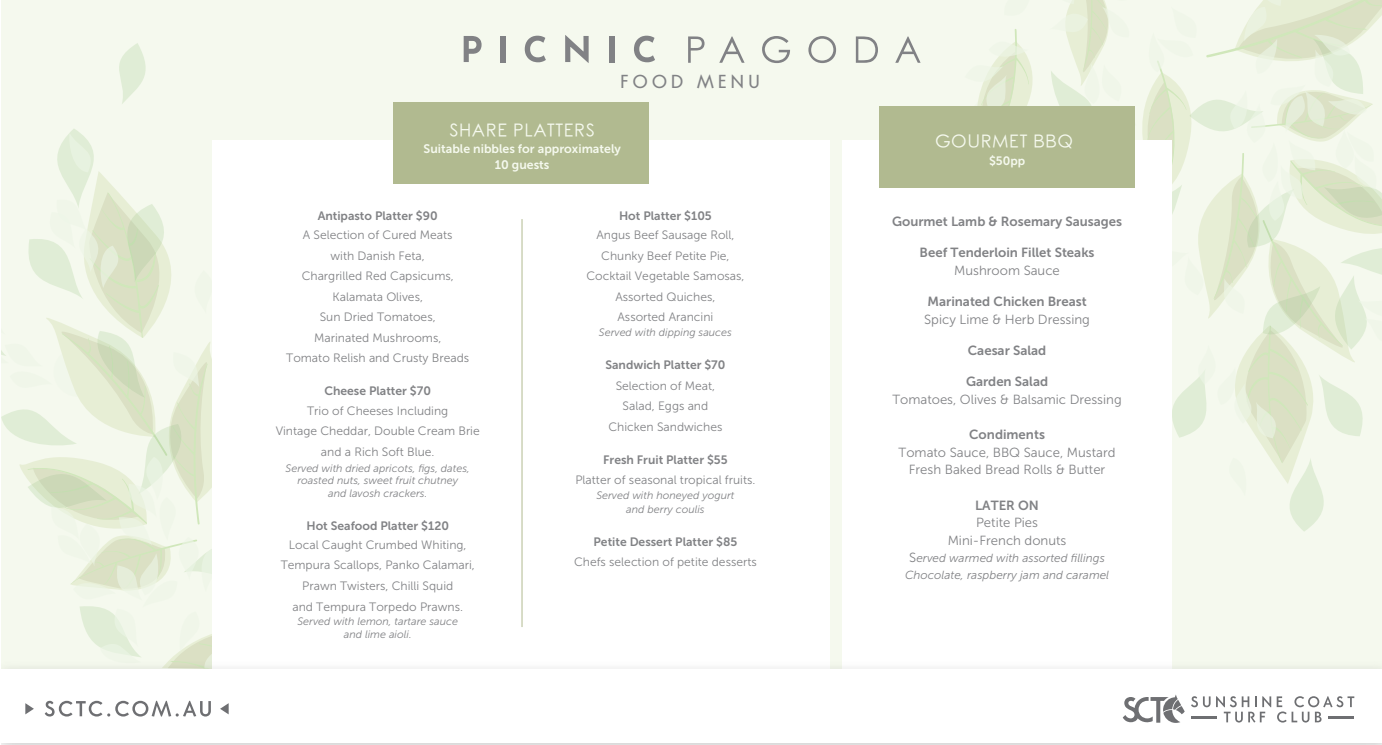
<style>
.page{position:relative;width:1382px;height:745px;background:#fff}
.page>*{position:absolute;margin:0;border:0;box-sizing:border-box;transform-origin:0 0}
.t1{font:18.75px "Core Sans G";letter-spacing:.2em;color:#818285}
.t2{font:17.75px "Rounded Elegance";letter-spacing:.035em;color:#f5f9ee}
.t3{font:13.25px/17.6px "Museo Sans 300";color:#818285;text-align:center}
.t4{font:13.25px "Museo Sans 700";color:#818285}
.t5{font:12.38px/15px "Museo Sans 700";color:#f5f9ee;text-align:center}
.t6{font:12.12px/20.5px "Museo Sans 300";color:#818285;text-align:center}
.t7{font:12.12px "Museo Sans 700";color:#818285}
.t8{font:12.12px "Museo Sans 700";color:#f5f9ee}
.t9{font:italic 11.75px/16.1px "Museo Sans 300";color:#818285;text-align:center}
.t10{font:italic 10.75px/12.4px "Museo Sans 300";color:#818285;text-align:center}
.s1{font-style:normal;font-size:13.25px}
</style>
<div class="page">
<div style="left:1px;top:0;width:1381px;height:742px;background:#f5f9ee"></div>
<svg style="left:977px;top:0;width:405px;height:531px"></svg>
<svg style="left:119px;top:43px;width:27px;height:61px"></svg>
<svg style="left:1px;top:129px;width:211px;height:524px"></svg>
<div style="left:842px;top:140px;width:330px;height:603px;background:#fff"></div>
<div style="left:880px;top:106px;width:255px;height:81px;background:#b1ba90"></div>
<div style="left:212px;top:140px;width:618px;height:603px;background:#fff"></div>
<div style="left:393px;top:103px;width:255px;height:81px;background:#b1ba90"></div>
<hr style="left:522px;top:219px;width:1px;height:407px;background:#b1ba90">
<img style="left:10px;top:653px;width:1367px;height:16px">
<div style="left:1px;top:669px;width:1381px;height:73px;background:#fff"></div>
<svg style="left:1191px;top:696px;width:19px;height:10px"></svg>
<svg style="left:1216px;top:696px;width:55px;height:26px"></svg>
<svg style="left:1277px;top:696px;width:77px;height:26px"></svg>
<svg style="left:1123px;top:694px;width:62px;height:28px"></svg>
<hr style="left:1191px;top:715px;width:25px;height:2px;background:#6e6f72">
<hr style="left:1329px;top:715px;width:25px;height:2px;background:#6e6f72">
<svg style="left:45px;top:700px;width:166px;height:16px"></svg>
<svg style="left:25px;top:703px;width:9px;height:11px"></svg>
<svg style="left:220px;top:703px;width:9px;height:11px"></svg>
<svg style="left:464px;top:36px;width:18px;height:26px"></svg>
<div style="left:500px;top:36px;width:5px;height:26px;background:#818285"></div>
<svg style="left:525px;top:36px;width:21px;height:26px"></svg>
<svg style="left:565px;top:35px;width:24px;height:28px"></svg>
<div style="left:609px;top:36px;width:6px;height:26px;background:#818285"></div>
<svg style="left:634px;top:36px;width:21px;height:26px"></svg>
<svg style="left:688px;top:36px;width:16px;height:27px"></svg>
<svg style="left:719px;top:36px;width:26px;height:27px"></svg>
<svg style="left:762px;top:36px;width:28px;height:27px"></svg>
<svg style="left:808px;top:36px;width:28px;height:27px"></svg>
<svg style="left:856px;top:36px;width:22px;height:27px"></svg>
<svg style="left:895px;top:36px;width:26px;height:27px"></svg>
<h1 class="t1" style="left:620px;top:70px;width:141px">FOOD MENU</h1>
<h2 class="t2" style="left:450px;top:120px;width:147px">SHARE PLATTERS</h2>
<p class="t5" style="left:423px;top:141px;width:199px">Suitable nibbles for approximately<br>10 guests</p>
<p class="t7" style="left:318px;top:209px;width:122px">Antipasto Platter $90</p>
<p class="t6" style="left:286px;top:224px;width:184px">A Selection of Cured Meats<br>with Danish Feta,<br>Chargrilled Red Capsicums,<br>Kalamata Olives,<br>Sun Dried Tomatoes,<br>Marinated Mushrooms,<br>Tomato Relish and Crusty Breads</p>
<p class="t7" style="left:324px;top:384px;width:108px">Cheese Platter $70</p>
<p class="t6" style="left:276px;top:400px;width:206px">Trio of Cheeses Including<br>Vintage Cheddar, Double Cream Brie and a Rich Soft Blue.</p>
<p class="t10" style="left:286px;top:462px;width:186px">Served with dried apricots, figs, dates, roasted nuts, sweet fruit chutney<br>and lavosh crackers.</p>
<p class="t7" style="left:306px;top:518px;width:144px">Hot Seafood Platter $120</p>
<p class="t6" style="left:281px;top:534px;width:196px">Local Caught Crumbed Whiting,<br>Tempura Scallops, Panko Calamari,<br>Prawn Twisters, Chilli Squid<br>and Tempura Torpedo Prawns.</p>
<p class="t10" style="left:297px;top:615px;width:162px">Served with lemon, tartare sauce and lime aioli.</p>
<p class="t7" style="left:619px;top:209px;width:94px">Hot Platter $105</p>
<p class="t6" style="left:586px;top:224px;width:160px">Angus Beef Sausage Roll,<br>Chunky Beef Petite Pie,<br>Cocktail Vegetable Samosas,<br>Assorted Quiches,<br>Assorted Arancini</p>
<p class="t10" style="left:599px;top:326px;width:134px">Served with dipping sauces</p>
<p class="t7" style="left:605px;top:358px;width:122px">Sandwich Platter $70</p>
<p class="t6" style="left:608px;top:375px;width:116px">Selection of Meat,<br>Salad, Eggs and<br>Chicken Sandwiches</p>
<p class="t7" style="left:603px;top:452px;width:126px">Fresh Fruit Platter $55</p>
<p class="t6" style="left:575px;top:469px;width:182px">Platter of seasonal tropical fruits.</p>
<p class="t10" style="left:596px;top:488px;width:140px;line-height:13.8px">Served with honeyed yogurt and berry coulis</p>
<p class="t7" style="left:594px;top:534px;width:145px">Petite Dessert Platter $85</p>
<p class="t6" style="left:574px;top:551px;width:184px">Chefs selection of petite desserts</p>
<h2 class="t2" style="left:935px;top:131px;width:139px">GOURMET BBQ</h2>
<p class="t8" style="left:989px;top:154px;width:38px">$50pp</p>
<p class="t4" style="left:892px;top:213px;width:231px">Gourmet Lamb &amp; Rosemary Sausages</p>
<p class="t4" style="left:920px;top:245px;width:176px">Beef Tenderloin Fillet Steaks</p>
<p class="t3" style="left:954px;top:261px;width:107px">Mushroom Sauce</p>
<p class="t4" style="left:927px;top:294px;width:161px">Marinated Chicken Breast</p>
<p class="t3" style="left:924px;top:310px;width:167px">Spicy Lime &amp; Herb Dressing</p>
<p class="t4" style="left:968px;top:343px;width:80px">Caesar Salad</p>
<p class="t4" style="left:966px;top:374px;width:84px">Garden Salad</p>
<p class="t3" style="left:892px;top:390px;width:231px">Tomatoes, Olives &amp; Balsamic Dressing</p>
<p class="t4" style="left:969px;top:427px;width:77px">Condiments</p>
<p class="t3" style="left:899px;top:443px;width:218px">Tomato Sauce, BBQ Sauce, Mustard<br>Fresh Baked Bread Rolls &amp; Butter</p>
<p class="t4" style="left:975px;top:497px;width:65px">LATER ON</p>
<p class="t3" style="left:948px;top:513px;width:120px">Petite Pies<br>Mini-French donuts</p>
<p class="t9" style="left:905px;top:550px;width:206px"><span class="s1">S</span>erved warmed with assorted fillings<br>Chocolate, raspberry jam and caramel</p>
</div>
